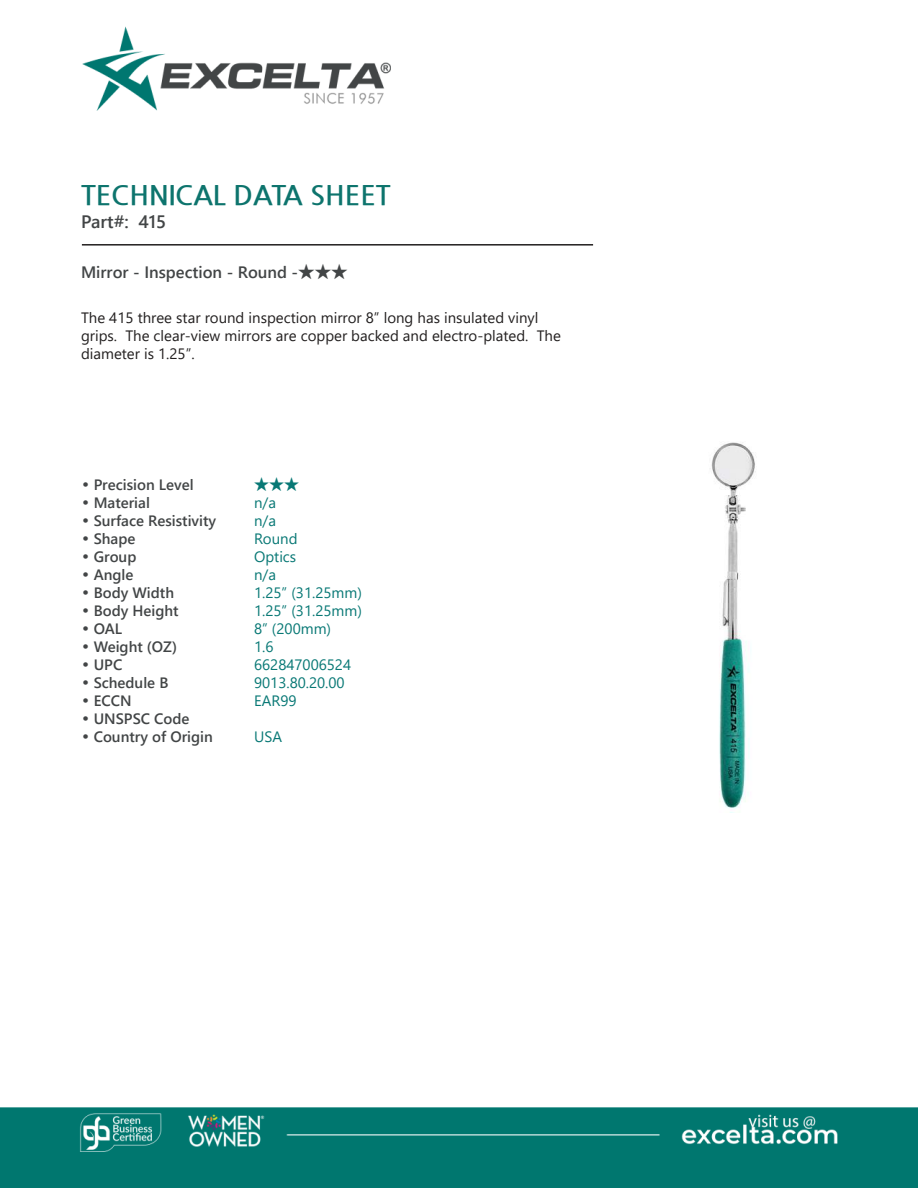
<style>
.page{position:relative;width:918px;height:1188px;background:#fff}
.page>*{position:absolute;margin:0;border:0;box-sizing:border-box;transform-origin:0 0}
.t1{font:700 27px "Nanum Gothic";color:#0d746d}
.t2{font:700 18px "Yu Gothic UI";color:#424546}
.t3{font:700 16.5px "Yu Gothic UI";color:#424546}
.t4{font:700 15px "Yu Gothic UI";color:#424546}
.t5{font:15px/18px "Yu Gothic UI";color:#221f1f}
.t6{font:15px "Yu Gothic UI";color:#087875}
.s1{font-family:"Century Gothic";font-weight:400}
</style>
<div class="page">
<img style="left:0;top:26px;width:918px;height:1162px">
<hr style="left:82px;top:244px;width:511px;height:2px;background:#221f1f">
<img style="left:558px;top:383px;width:333px;height:429px">
<h1 class="t1" style="left:81px;top:179px;width:311px">TECHNICAL DATA SHEET</h1>
<p class="t2" style="left:81px;top:215px;width:87px">Part#: 415</p>
<p class="t3" style="left:81px;top:262px;width:268px">Mirror - Inspection - Round -★★★</p>
<p class="t5" style="left:81px;top:306px;width:481px">The 415 three star round inspection mirror 8” long has insulated vinyl grips. The clear-view mirrors are copper backed and electro-plated. The diameter is 1.25”.</p>
<p class="t4" style="left:81px;top:479px;width:114px"><span class="s1">•</span> Precision Level</p>
<p class="t6" style="left:254px;top:471px;width:46px">★★★</p>
<p class="t4" style="left:81px;top:497px;width:70px"><span class="s1">•</span> Material</p>
<p class="t6" style="left:254px;top:489px;width:23px">n/a</p>
<p class="t4" style="left:81px;top:515px;width:137px"><span class="s1">•</span> Surface Resistivity</p>
<p class="t6" style="left:254px;top:507px;width:23px">n/a</p>
<p class="t4" style="left:81px;top:533px;width:56px"><span class="s1">•</span> Shape</p>
<p class="t6" style="left:254px;top:525px;width:45px">Round</p>
<p class="t4" style="left:81px;top:551px;width:57px"><span class="s1">•</span> Group</p>
<p class="t6" style="left:254px;top:543px;width:44px">Optics</p>
<p class="t4" style="left:81px;top:569px;width:54px"><span class="s1">•</span> Angle</p>
<p class="t6" style="left:254px;top:561px;width:23px">n/a</p>
<p class="t4" style="left:81px;top:587px;width:95px"><span class="s1">•</span> Body Width</p>
<p class="t6" style="left:254px;top:579px;width:109px">1.25” (31.25mm)</p>
<p class="t4" style="left:81px;top:605px;width:99px"><span class="s1">•</span> Body Height</p>
<p class="t6" style="left:254px;top:597px;width:109px">1.25” (31.25mm)</p>
<p class="t4" style="left:81px;top:623px;width:43px"><span class="s1">•</span> OAL</p>
<p class="t6" style="left:254px;top:615px;width:78px">8” (200mm)</p>
<p class="t4" style="left:81px;top:641px;width:98px"><span class="s1">•</span> Weight (OZ)</p>
<p class="t6" style="left:254px;top:638px;width:21px">1.6</p>
<p class="t4" style="left:81px;top:659px;width:43px"><span class="s1">•</span> UPC</p>
<p class="t6" style="left:254px;top:656px;width:99px">662847006524</p>
<p class="t4" style="left:81px;top:677px;width:89px"><span class="s1">•</span> Schedule B</p>
<p class="t6" style="left:254px;top:674px;width:92px">9013.80.20.00</p>
<p class="t4" style="left:81px;top:695px;width:52px"><span class="s1">•</span> ECCN</p>
<p class="t6" style="left:254px;top:692px;width:44px">EAR99</p>
<p class="t4" style="left:81px;top:713px;width:110px"><span class="s1">•</span> UNSPSC Code</p>
<p class="t4" style="left:81px;top:731px;width:133px"><span class="s1">•</span> Country of Origin</p>
<p class="t6" style="left:254px;top:728px;width:29px">USA</p>
</div>
